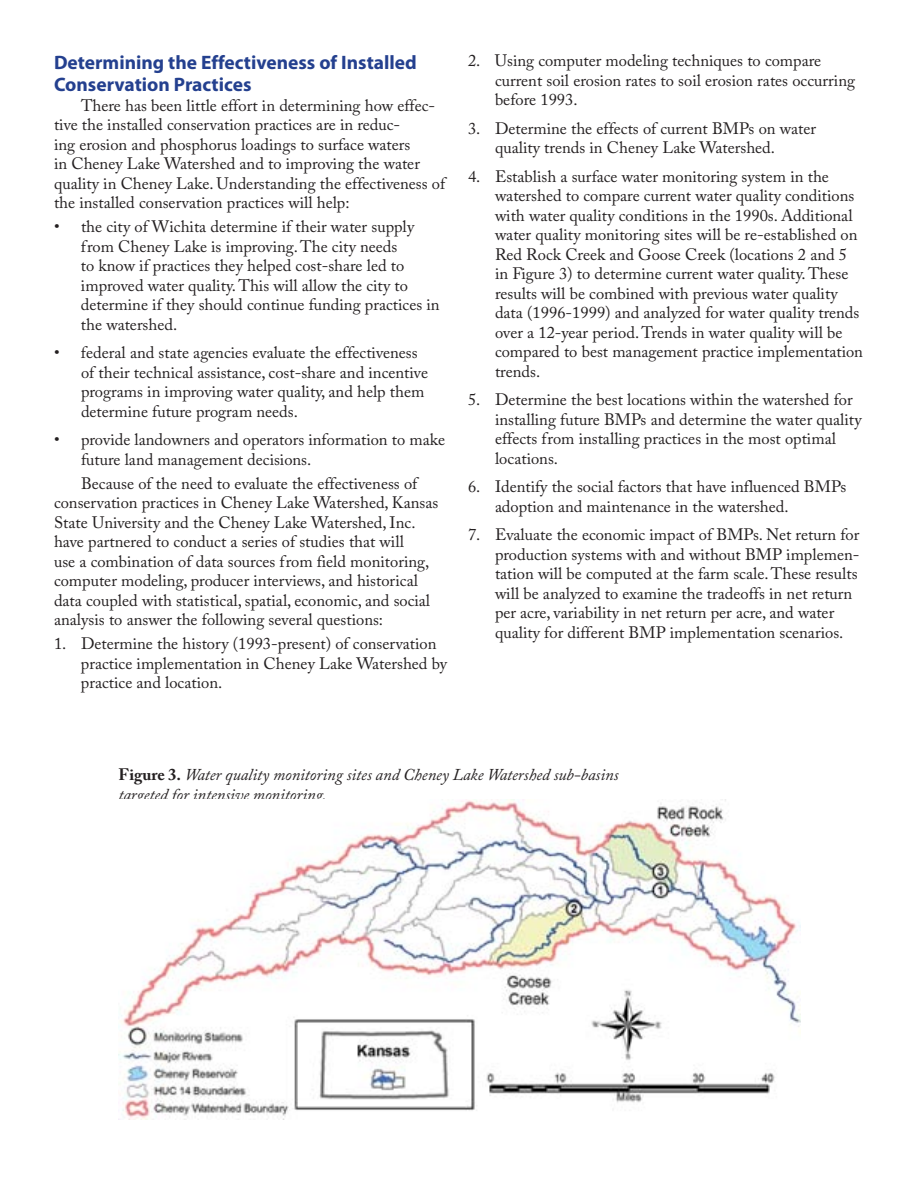
<style>
.page{position:relative;width:918px;height:1188px;background:#fff}
.page>*{position:absolute;margin:0;border:0;box-sizing:border-box;transform-origin:0 0}
.t1{font:700 19.5px/22.5px "Myriad Pro";color:#24408f}
.t2{font:16.5px/19.5px "Adobe Caslon Pro";color:#231f20}
.t3{font:italic 16.5px/19.5px "Adobe Caslon Pro";color:#231f20}
.s1{font-weight:700;font-style:normal}
</style>
<div class="page">
<img style="left:119px;top:800px;width:682px;height:319px">
<p class="t1" style="left:54px;top:50px;width:364px">Determining the Effectiveness of Installed<br>Conservation Practices</p>
<p class="t2" style="left:54px;top:95px;width:393px;text-indent:27px">There has been little effort in determining how effec&shy;tive the installed conservation practices are in reduc-<br>ing erosion and phosphorus loadings to surface waters<br>in Cheney Lake Watershed and to improving the water quality in Cheney Lake. Understanding the effectiveness of the installed conservation practices will help:</p>
<p class="t2" style="left:81px;top:217px;width:360px;text-indent:-27px">• the city of Wichita determine if their water supply from Cheney Lake is improving. The city needs<br>to know if practices they helped cost-share led to improved water quality. This will allow the city to determine if they should continue funding practices in the watershed.</p>
<p class="t2" style="left:81px;top:343px;width:349px;text-indent:-27px">• federal and state agencies evaluate the effectiveness of their technical assistance, cost-share and incentive programs in improving water quality, and help them determine future program needs.</p>
<p class="t2" style="left:81px;top:430px;width:366px;text-indent:-27px">• provide landowners and operators information to make future land management decisions.</p>
<p class="t2" style="left:54px;top:473px;width:386px;text-indent:27px">Because of the need to evaluate the effectiveness of conservation practices in Cheney Lake Watershed, Kansas State University and the Cheney Lake Watershed, Inc. have partnered to conduct a series of studies that will<br>use a combination of data sources from field monitoring, computer modeling, producer interviews, and historical data coupled with statistical, spatial, economic, and social analysis to answer the following several questions:</p>
<p class="t2" style="left:81px;top:634px;width:368px;text-indent:-27px">1. Determine the history (1993-present) of conservation practice implementation in Cheney Lake Watershed by practice and location.</p>
<p class="t2" style="left:495px;top:51px;width:362px;text-indent:-27px">2. Using computer modeling techniques to compare current soil erosion rates to soil erosion rates occurring before 1993.</p>
<p class="t2" style="left:495px;top:118px;width:323px;text-indent:-27px">3. Determine the effects of current BMPs on water quality trends in Cheney Lake Watershed.</p>
<p class="t2" style="left:495px;top:166px;width:370px;text-indent:-27px">4. Establish a surface water monitoring system in the watershed to compare current water quality conditions with water quality conditions in the 1990s. Additional water quality monitoring sites will be re-established on Red Rock Creek and Goose Creek (locations 2 and 5 in Figure 3) to determine current water quality. These results will be combined with previous water quality data (1996-1999) and analyzed for water quality trends over a 12-year period. Trends in water quality will be compared to best management practice implementation trends.</p>
<p class="t2" style="left:495px;top:390px;width:368px;text-indent:-27px">5. Determine the best locations within the watershed for installing future BMPs and determine the water quality effects from installing practices in the most optimal locations.</p>
<p class="t2" style="left:495px;top:477px;width:353px;text-indent:-27px">6. Identify the social factors that have influenced BMPs adoption and maintenance in the watershed.</p>
<p class="t2" style="left:495px;top:525px;width:366px;text-indent:-27px">7. Evaluate the economic impact of BMPs. Net return for production systems with and without BMP implemen&shy;tation will be computed at the farm scale. These results will be analyzed to examine the tradeoffs in net return per acre, variability in net return per acre, and water quality for different BMP implementation scenarios.</p>
<p class="t3" style="left:119px;top:765px;width:502px"><span class="s1">Figure 3.</span> Water quality monitoring sites and Cheney Lake Watershed sub-basins targeted for intensive monitoring.</p>
</div>
